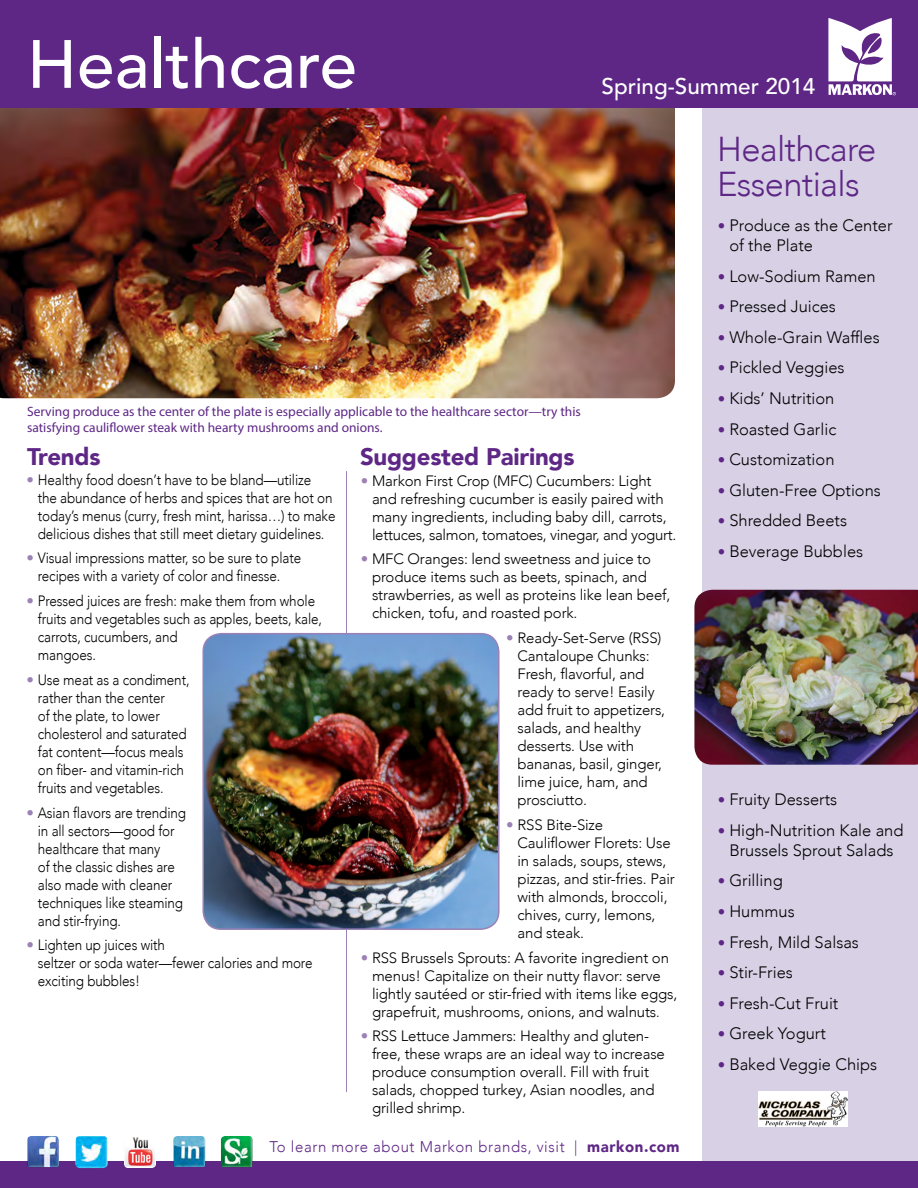
<style>
.page{position:relative;width:918px;height:1188px;background:#fff}
.page>*{position:absolute;margin:0;border:0;box-sizing:border-box;transform-origin:0 0}
.t1{font:500 67.5px "Avenir LT Std";color:#fff}
.t2{font:300 34.5px/34.5px "Avenir LT Com";letter-spacing:-.02em;color:#5e2786}
.t3{font:900 24px "Avenir LT Com";letter-spacing:-.01em;color:#5e2786}
.t4{font:500 22.5px "Avenir LT Std";color:#fff}
.t5{font:300 16.5px/19.8px "Avenir LT Com";color:#000}
.t6{font:300 15.45px "Avenir LT Com";letter-spacing:.04em;color:#5e2786}
.t7{font:300 15px/18px "Avenir LT Com";letter-spacing:-.01em;color:#010000}
.t8{font:300 15px/18px "Avenir LT Com";letter-spacing:-.01em;color:#000;scale:.9 1}
.t9{font:300 15px/18px "Avenir LT Com";letter-spacing:-.01em;color:#010000;scale:.9 1}
.t10{font:13.5px/16.2px "Myriad Pro";color:#5e2786}
.s1{color:#9b81b6}
.s2{color:#010000}
.s3{color:#000}
.s4{font-weight:900}
.s5{font-size:15px;color:#5e2786}
</style>
<div class="page">
<img style="left:0;top:108px;width:675px;height:290px">
<div style="left:702px;top:101px;width:216px;height:1087px;background:#d8d0e5"></div>
<div style="left:0;top:0;width:918px;height:108px;background:#5e2786"></div>
<div style="left:0;top:1161px;width:918px;height:27px;background:#5e2786"></div>
<svg style="left:828px;top:18px;width:68px;height:77px"></svg>
<img style="left:694px;top:590px;width:224px;height:175px">
<hr style="left:346px;top:471px;width:1px;height:621px;background:#9b81b6">
<img style="left:205px;top:634px;width:292px;height:295px">
<div style="left:202px;top:633px;width:298px;height:297px;border:2px solid #9b81b6;border-radius:18px"></div>
<img style="left:27px;top:1136px;width:32px;height:31px">
<img style="left:75px;top:1136px;width:33px;height:32px">
<img style="left:124px;top:1137px;width:32px;height:31px">
<img style="left:221px;top:1136px;width:32px;height:31px">
<img style="left:173px;top:1136px;width:32px;height:31px">
<img style="left:759px;top:1092px;width:88px;height:35px">
<h1 class="t1" style="left:27px;top:25px;width:332px">Healthcare</h1>
<h3 class="t4" style="left:602px;top:73px;width:215px">Spring-Summer 2014</h3>
<h2 class="t2" style="left:717px;top:132px;width:161px">Healthcare<br>Essentials</h2>
<p class="t10" style="left:27px;top:403px;width:555px">Serving produce as the center of the plate is especially applicable to the healthcare sector—try this satisfying cauliflower steak with hearty mushrooms and onions.</p>
<h3 class="t3" style="left:27px;top:442px;width:75px">Trends</h3>
<h3 class="t3" style="left:360px;top:442px;width:216px">Suggested Pairings</h3>
<p class="t9" style="left:38px;top:470px;width:332px;text-indent:-11px"><span class="s1">•</span> Healthy food doesn’t have to be bland—utilize<br>the abundance of herbs and spices that are hot on today’s menus (curry, fresh mint, harissa…) to make delicious dishes that still meet dietary guidelines.</p>
<p class="t8" style="left:38px;top:549px;width:294px;text-indent:-11px"><span class="s1">•</span> Visual impressions matter, so be sure to plate recipes with a variety of color and finesse<span class="s2">.</span></p>
<p class="t8" style="left:38px;top:592px;width:317px;text-indent:-11px"><span class="s1">•</span> Pressed juices are fresh: make them from whole fruits and vegetables such as apples, beets, kale, carrots, cucumbers, and<br>mangoes.</p>
<p class="t9" style="left:38px;top:671px;width:170px;text-indent:-11px"><span class="s1">•</span> Use meat as a condiment, rather than the center<br>of the plate, to lower cholesterol and saturated fat content—focus meals on fiber- and vitamin-rich fruits and vegetables.</p>
<p class="t8" style="left:38px;top:803px;width:166px;text-indent:-11px"><span class="s1">•</span> Asian flavors are trending in all sectors—good for healthcare that many<br>of the classic dishes are also made with cleaner techniques like steaming and stir-frying.</p>
<p class="t8" style="left:38px;top:936px;width:307px;text-indent:-11px"><span class="s1">•</span> Lighten up juices with<br>seltzer or soda water—fewer calories and more exciting bubbles!</p>
<p class="t7" style="left:372px;top:471px;width:306px;text-indent:-11px"><span class="s1">•</span> Markon First Crop (MFC) Cucumbers: Light and refreshing cucumber is easily paired with many ingredients, including baby dill, carrots, lettuces, salmon, tomatoes, vinegar, and yogurt.</p>
<p class="t7" style="left:372px;top:550px;width:300px;text-indent:-11px"><span class="s1">•</span> MFC Oranges: lend sweetness and juice to produce items such as beets, spinach, and strawberries, as well as proteins like lean beef, chicken, tofu, and roasted pork.</p>
<p class="t7" style="left:518px;top:629px;width:149px;text-indent:-11px"><span class="s1">•</span> Ready-Set-Serve (RSS)<br>Cantaloupe Chunks:<br>Fresh, flavorful, and ready to serve! Easily add fruit to appetizers, salads, and healthy desserts. Use with bananas, basil, ginger, lime juice, ham, and prosciutto.</p>
<p class="t7" style="left:518px;top:816px;width:159px;text-indent:-11px"><span class="s1">•</span> RSS Bite-Size<br>Cauliflower Florets: Use in salads, soups, stews, pizzas, and stir-fries. Pair with almonds, broccoli, chives, curry, lemons, and steak.</p>
<p class="t7" style="left:372px;top:948px;width:307px;text-indent:-11px"><span class="s1">•</span> RSS Brussels Sprouts: A favorite ingredient on menus! Capitalize on their nutty flavor: serve lightly sautéed or stir-fried with items like eggs, grapefruit, mushrooms, onions, and walnuts<span class="s3">.</span></p>
<p class="t7" style="left:372px;top:1027px;width:294px;text-indent:-11px"><span class="s1">•</span> RSS Lettuce Jammers: Healthy and gluten&shy;free, these wraps are an ideal way to increase produce consumption overall. Fill with fruit salads, chopped turkey, Asian noodles, and grilled shrimp.</p>
<p class="t6" style="left:269px;top:1138px;width:412px">To learn more about Markon brands, visit | <span class="s4">markon.com</span></p>
<p class="t5" style="left:729px;top:216px;width:165px;text-indent:-11px"><span class="s5">•</span> Produce as the Center of the Plate</p>
<p class="t5" style="left:718px;top:266px;width:159px"><span class="s5">•</span> Low-Sodium Ramen</p>
<p class="t5" style="left:718px;top:297px;width:120px"><span class="s5">•</span> Pressed Juices</p>
<p class="t5" style="left:718px;top:327px;width:163px"><span class="s5">•</span> Whole-Grain Waffles</p>
<p class="t5" style="left:718px;top:358px;width:128px"><span class="s5">•</span> Pickled Veggies</p>
<p class="t5" style="left:718px;top:388px;width:118px"><span class="s5">•</span> Kids’ Nutrition</p>
<p class="t5" style="left:718px;top:419px;width:120px"><span class="s5">•</span> Roasted Garlic</p>
<p class="t5" style="left:718px;top:450px;width:118px"><span class="s5">•</span> Customization</p>
<p class="t5" style="left:718px;top:480px;width:165px"><span class="s5">•</span> Gluten-Free Options</p>
<p class="t5" style="left:718px;top:511px;width:131px"><span class="s5">•</span> Shredded Beets</p>
<p class="t5" style="left:718px;top:541px;width:147px"><span class="s5">•</span> Beverage Bubbles</p>
<p class="t5" style="left:718px;top:790px;width:121px"><span class="s5">•</span> Fruity Desserts</p>
<p class="t5" style="left:718px;top:820px;width:187px;text-align:center"><span class="s5">•</span> High-Nutrition Kale and<br>Brussels Sprout Salads</p>
<p class="t5" style="left:718px;top:871px;width:66px"><span class="s5">•</span> Grilling</p>
<p class="t5" style="left:718px;top:901px;width:78px"><span class="s5">•</span> Hummus</p>
<p class="t5" style="left:718px;top:932px;width:143px"><span class="s5">•</span> Fresh, Mild Salsas</p>
<p class="t5" style="left:718px;top:963px;width:76px"><span class="s5">•</span> Stir-Fries</p>
<p class="t5" style="left:718px;top:993px;width:122px"><span class="s5">•</span> Fresh-Cut Fruit</p>
<p class="t5" style="left:718px;top:1024px;width:110px"><span class="s5">•</span> Greek Yogurt</p>
<p class="t5" style="left:718px;top:1054px;width:161px"><span class="s5">•</span> Baked Veggie Chips</p>
</div>
